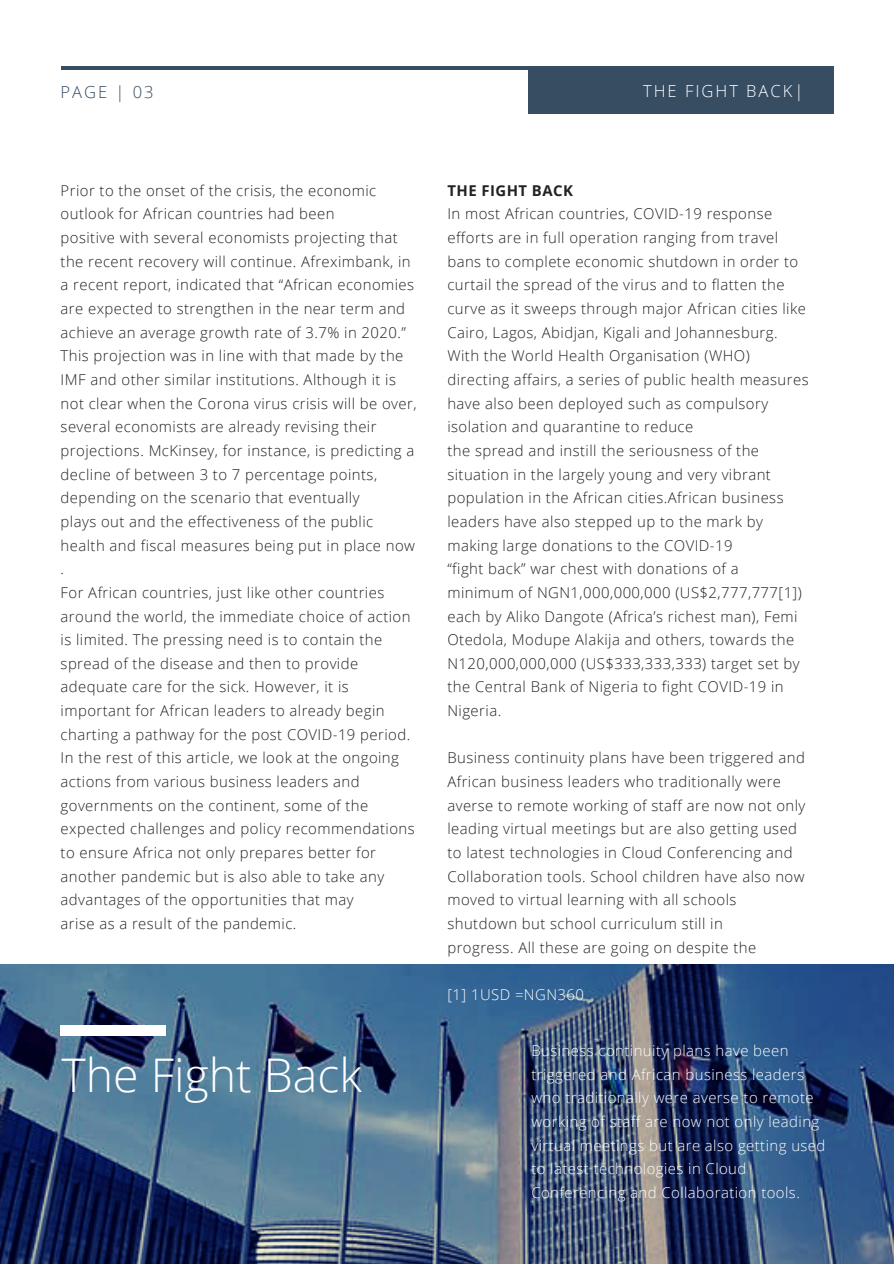
<style>
.page{position:relative;width:894px;height:1264px;background:#fff}
.page>*{position:absolute;margin:0;border:0;box-sizing:border-box;transform-origin:0 0}
.t1{font:300 46.35px "Open Sans";color:#fff}
.t2{font:300 16.5px "Open Sans";letter-spacing:.12em;color:#fff}
.t3{font:300 16.5px "Open Sans";letter-spacing:.12em;color:#364d62}
.t4{font:300 14.85px/23.7px "Open Sans";letter-spacing:.03em;color:#222}
.t5{font:300 14.85px/23.7px "Open Sans";letter-spacing:.03em;color:#fff}
.t6{font:700 14.85px "Open Sans";letter-spacing:.03em;color:#222}
</style>
<div class="page">
<hr style="left:61px;top:66px;width:771px;height:4px;background:#364d62">
<div style="left:528px;top:66px;width:305px;height:48px;background:#364d62"></div>
<img style="left:0;top:964px;width:893px;height:299px">
<div style="left:60px;top:1025px;width:105px;height:10px;background:#fff"></div>
<p class="t3" style="left:61px;top:80px;width:95px">PAGE | 03</p>
<p class="t2" style="left:643px;top:79px;width:162px">THE FIGHT BACK|</p>
<p class="t4" style="left:61px;top:178px;width:357px">Prior to the onset of the crisis, the economic outlook for African countries had been<br>positive with several economists projecting that the recent recovery will continue. Afreximbank, in a recent report, indicated that “African economies are expected to strengthen in the near term and achieve an average growth rate of 3.7% in 2020.” This projection was in line with that made by the IMF and other similar institutions. Although it is not clear when the Corona virus crisis will be over, several economists are already revising their projections. McKinsey, for instance, is predicting a decline of between 3 to 7 percentage points, depending on the scenario that eventually<br>plays out and the effectiveness of the public health and fiscal measures being put in place now .<br>For African countries, just like other countries around the world, the immediate choice of action is limited. The pressing need is to contain the spread of the disease and then to provide adequate care for the sick. However, it is important for African leaders to already begin charting a pathway for the post COVID-19 period.<br>In the rest of this article, we look at the ongoing actions from various business leaders and governments on the continent, some of the expected challenges and policy recommendations to ensure Africa not only prepares better for another pandemic but is also able to take any advantages of the opportunities that may<br>arise as a result of the pandemic.</p>
<p class="t6" style="left:447px;top:180px;width:127px">THE FIGHT BACK</p>
<p class="t4" style="left:447px;top:202px;width:362px">In most African countries, COVID-19 response efforts are in full operation ranging from travel bans to complete economic shutdown in order to curtail the spread of the virus and to flatten the curve as it sweeps through major African cities like Cairo, Lagos, Abidjan, Kigali and Johannesburg.<br>With the World Health Organisation (WHO) directing affairs, a series of public health measures have also been deployed such as compulsory isolation and quarantine to reduce<br>the spread and instill the seriousness of the situation in the largely young and very vibrant population in the African cities.African business leaders have also stepped up to the mark by making large donations to the COVID-19<br>“fight back” war chest with donations of a minimum of NGN1,000,000,000 (US$2,777,777[1]) each by Aliko Dangote (Africa’s richest man), Femi Otedola, Modupe Alakija and others, towards the N120,000,000,000 (US$333,333,333) target set by the Central Bank of Nigeria to fight COVID-19 in Nigeria.</p>
<p class="t4" style="left:447px;top:745px;width:359px">Business continuity plans have been triggered and African business leaders who traditionally were averse to remote working of staff are now not only leading virtual meetings but are also getting used to latest technologies in Cloud Conferencing and Collaboration tools. School children have also now moved to virtual learning with all schools shutdown but school curriculum still in<br>progress. All these are going on despite the</p>
<p class="t5" style="left:447px;top:982px;width:138px">[1] 1USD =NGN360</p>
<h1 class="t1" style="left:62px;top:1043px;width:302px">The Fight Back</h1>
<p class="t5" style="left:531px;top:1038px;width:295px">Business continuity plans have been triggered and African business leaders who traditionally were averse to remote working of staff are now not only leading virtual meetings but are also getting used to latest technologies in Cloud Conferencing and Collaboration tools.</p>
</div>
